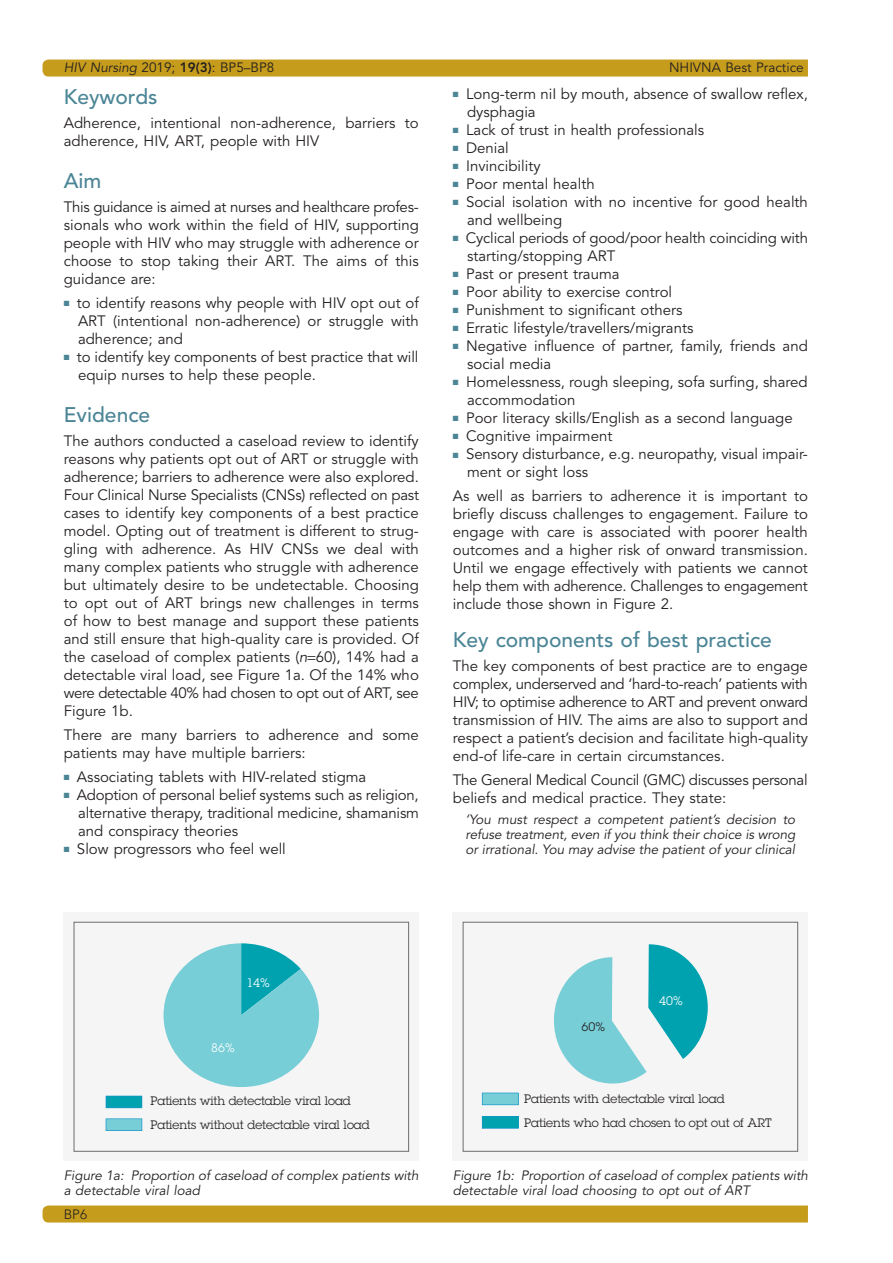
<style>
.page{position:relative;width:893px;height:1263px;background:#fff}
.page>*{position:absolute;margin:0;border:0;box-sizing:border-box;transform-origin:0 0}
.heading-1{font:500 21px "Avenir LT Std";color:#4b8596}
.p_listItem_list-bull{font:15px/18px "Avenir LT Std";color:#231f20}
.Normal-first{font:15px/18px "Avenir LT Std";color:#231f20;text-align:justify}
.para{font:15px/18px "Avenir LT Std";color:#231f20}
.para-first{font:15px/18px "Avenir LT Std";color:#231f20;text-align:justify}
.para-2{font:15px/18px "Avenir LT Std";letter-spacing:-.02em;color:#231f20}
.figure_caption-first{font:italic 13.5px/15px "Avenir LT Std";color:#231f20}
.RH{font:13.5px "Avenir LT Std";color:#231f20}
.Folio{font:300 13.5px "Avenir LT Std";color:#231f20}
.image{font:12px/23.5px "Lubalin Graph Std";color:#231f20}
.image-2{font:12px "Lubalin Graph Std";color:#fff}
.s1{font-style:italic}
.s2{font-weight:800}
.s3{color:#4b8596}
</style>
<div class="page">
<div style="left:43px;top:1205px;width:765px;height:17px;background:#c69c1d"></div>
<div style="left:43px;top:60px;width:765px;height:17px;background:#c69c1d"></div>
<div style="left:64px;top:912px;width:355px;height:249px;background:#f5f5f6"></div>
<div style="left:74px;top:922px;width:335px;height:230px;border:1px solid #6c6d70"></div>
<svg style="left:106px;top:1118px;width:36px;height:13px"></svg>
<svg style="left:106px;top:1096px;width:36px;height:12px"></svg>
<svg style="left:164px;top:943px;width:155px;height:144px"></svg>
<div style="left:453px;top:912px;width:355px;height:249px;background:#f5f5f6"></div>
<div style="left:463px;top:922px;width:335px;height:230px;border:1px solid #6c6d70"></div>
<svg style="left:554px;top:944px;width:154px;height:139px"></svg>
<svg style="left:482px;top:1092px;width:37px;height:13px"></svg>
<svg style="left:482px;top:1116px;width:37px;height:13px"></svg>
<p class="RH" style="left:64px;top:59px;width:212px"><span class="s1">HIV Nursing</span> 2019; <span class="s2">19(3)</span>: BP5–BP8</p>
<p class="RH" style="left:669px;top:59px;width:136px">NHIVNA Best Practice</p>
<p class="heading-1" style="left:64px;top:85px;width:95px">Keywords</p>
<p class="Normal-first" style="left:64px;top:114px;width:357px">Adherence, intentional non-adherence, barriers to adherence, HIV, ART, people with HIV</p>
<p class="heading-1" style="left:64px;top:169px;width:39px">Aim</p>
<p class="Normal-first" style="left:64px;top:198px;width:357px">This guidance is aimed at nurses and healthcare profes&shy;sionals who work within the field of HIV, supporting people with HIV who may struggle with adherence or choose to stop taking their ART. The aims of this guidance are:</p>
<p class="p_listItem_list-bull" style="left:78px;top:294px;width:342px;text-align:justify;text-indent:-14px"><span class="s3">■</span> to identify reasons why people with HIV opt out of ART (intentional non-adherence) or struggle with adherence; and</p>
<p class="p_listItem_list-bull" style="left:78px;top:348px;width:342px;text-indent:-14px"><span class="s3">■</span> to identify key components of best practice that will equip nurses to help these people.</p>
<p class="heading-1" style="left:64px;top:403px;width:88px">Evidence</p>
<p class="Normal-first" style="left:64px;top:432px;width:357px">The authors conducted a caseload review to identify reasons why patients opt out of ART or struggle with adherence; barriers to adherence were also explored.<br>Four Clinical Nurse Specialists (CNSs) reflected on past cases to identify key components of a best practice model. Opting out of treatment is different to strug&shy;gling with adherence. As HIV CNSs we deal with many complex patients who struggle with adherence but ultimately desire to be undetectable. Choosing to opt out of ART brings new challenges in terms of how to best manage and support these patients and still ensure that high-quality care is provided. Of the caseload of complex patients (<span class="s1">n</span> 60), 14% had a detectable viral load, see Figure 1a. Of the 14% who were detectable 40% had chosen to opt out of ART, see Figure 1b.</p>
<p class="para" style="left:64px;top:726px;width:357px">There are many barriers to adherence and some patients may have multiple barriers:</p>
<p class="p_listItem_list-bull" style="left:64px;top:768px;width:304px"><span class="s3">■</span> Associating tablets with HIV-related stigma</p>
<p class="p_listItem_list-bull" style="left:78px;top:786px;width:343px;text-align:justify;text-indent:-14px"><span class="s3">■</span> Adoption of personal belief systems such as religion, alternative therapy, traditional medicine, shamanism and conspiracy theories</p>
<p class="p_listItem_list-bull" style="left:64px;top:840px;width:224px"><span class="s3">■</span> Slow progressors who feel well</p>
<p class="p_listItem_list-bull" style="left:467px;top:86px;width:342px;text-indent:-14px"><span class="s3">■</span> Long-term niI by mouth, absence of swallow reflex, dysphagia</p>
<p class="p_listItem_list-bull" style="left:453px;top:122px;width:253px"><span class="s3">■</span> Lack of trust in health professionals</p>
<p class="p_listItem_list-bull" style="left:453px;top:140px;width:57px"><span class="s3">■</span> Denial</p>
<p class="p_listItem_list-bull" style="left:453px;top:158px;width:89px"><span class="s3">■</span> Invincibility</p>
<p class="p_listItem_list-bull" style="left:453px;top:176px;width:143px"><span class="s3">■</span> Poor mental health</p>
<p class="p_listItem_list-bull" style="left:467px;top:194px;width:342px;text-indent:-14px"><span class="s3">■</span> Social isolation with no incentive for good health and wellbeing</p>
<p class="p_listItem_list-bull" style="left:467px;top:230px;width:342px;text-indent:-14px"><span class="s3">■</span> Cyclical periods of good/poor health coinciding with starting/stopping ART</p>
<p class="p_listItem_list-bull" style="left:453px;top:266px;width:168px"><span class="s3">■</span> Past or present trauma</p>
<p class="p_listItem_list-bull" style="left:453px;top:284px;width:221px"><span class="s3">■</span> Poor ability to exercise control</p>
<p class="p_listItem_list-bull" style="left:453px;top:302px;width:231px"><span class="s3">■</span> Punishment to significant others</p>
<p class="p_listItem_list-bull" style="left:453px;top:320px;width:242px"><span class="s3">■</span> Erratic lifestyle/travellers/migrants</p>
<p class="p_listItem_list-bull" style="left:467px;top:338px;width:342px;text-indent:-14px"><span class="s3">■</span> Negative influence of partner, family, friends and social media</p>
<p class="p_listItem_list-bull" style="left:467px;top:374px;width:342px;text-indent:-14px"><span class="s3">■</span> Homelessness, rough sleeping, sofa surfing, shared accommodation</p>
<p class="p_listItem_list-bull" style="left:453px;top:410px;width:341px"><span class="s3">■</span> Poor literacy skills/English as a second language</p>
<p class="p_listItem_list-bull" style="left:453px;top:428px;width:161px"><span class="s3">■</span> Cognitive impairment</p>
<p class="p_listItem_list-bull" style="left:467px;top:446px;width:342px;text-indent:-14px"><span class="s3">■</span> Sensory disturbance, e.g. neuropathy, visual impair&shy;ment or sight loss</p>
<p class="para" style="left:453px;top:488px;width:357px;text-align:justify">As well as barriers to adherence it is important to briefly discuss challenges to engagement. Failure to engage with care is associated with poorer health outcomes and a higher risk of onward transmission.<br>Until we engage effectively with patients we cannot help them with adherence. Challenges to engagement include those shown in Figure 2.</p>
<p class="heading-1" style="left:453px;top:628px;width:321px">Key components of best practice</p>
<p class="para-first" style="left:453px;top:657px;width:357px">The key components of best practice are to engage complex, underserved and ‘hard-to-reach’ patients with HIV; to optimise adherence to ART and prevent onward transmission of HIV. The aims are also to support and respect a patient’s decision and facilitate high-quality end-of life-care in certain circumstances.</p>
<p class="para-2" style="left:453px;top:771px;width:356px">The General Medical Council (GMC) discusses personal beliefs and medical practice. They state:</p>
<p class="figure_caption-first" style="left:466px;top:812px;width:331px;text-align:justify">‘You must respect a competent patient’s decision to refuse treatment, even if you think their choice is wrong or irrational. You may advise the patient of your clinical</p>
<p class="image-2" style="left:246px;top:976px;width:25px">14%</p>
<p class="image-2" style="left:211px;top:1040px;width:25px">86%</p>
<p class="image" style="left:150px;top:1089px;width:221px">Patients with detectable viral load<br>Patients without detectable viral load</p>
<p class="figure_caption-first" style="left:64px;top:1168px;width:356px">Figure 1a: Proportion of caseload of complex patients with a detectable viral load</p>
<p class="Folio" style="left:64px;top:1206px;width:25px">BP6</p>
<p class="image" style="left:581px;top:1015px;width:25px">60%</p>
<p class="image-2" style="left:659px;top:993px;width:25px">40%</p>
<p class="image" style="left:524px;top:1087px;width:249px">Patients with detectable viral load<br>Patients who had chosen to opt out of ART</p>
<p class="figure_caption-first" style="left:453px;top:1168px;width:357px">Figure 1b: Proportion of caseload of complex patients with detectable viral load choosing to opt out of ART</p>
</div>
